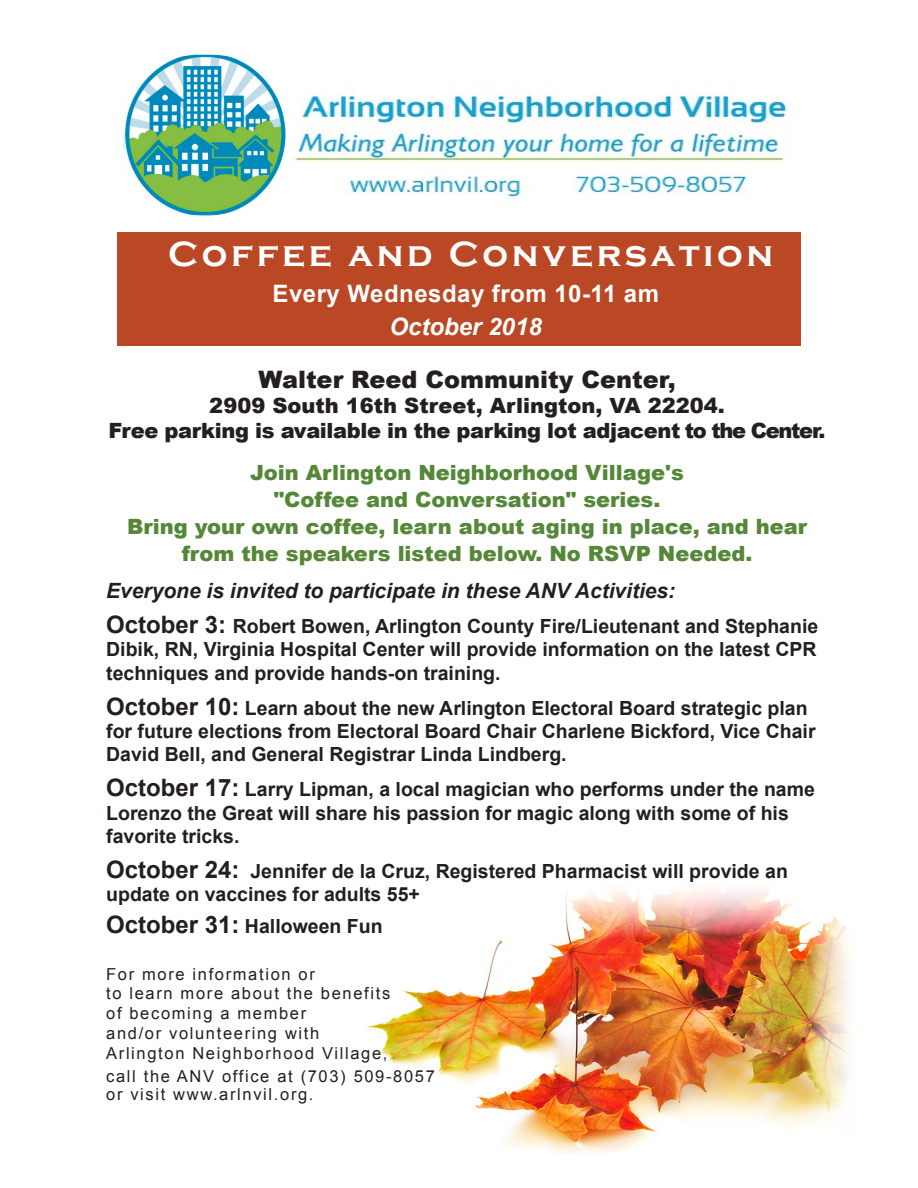
<style>
.page{position:relative;width:918px;height:1188px;background:#fff}
.page>*{position:absolute;margin:0;border:0;box-sizing:border-box;transform-origin:0 0}
.t1{font:700 36px "Copperplate Gothic";letter-spacing:.1em;color:#fff}
.t2{font:900 24px "Arial";color:#231f20}
.t3{font:700 24px "Arial";letter-spacing:.02em;color:#fff}
.t4{font:italic 700 24px "Arial";color:#fff}
.t5{font:900 21px/27px "Arial";color:#558738;text-align:center}
.t6{font:900 21px "Arial";letter-spacing:-.02em;color:#231f20}
.t7{font:italic 700 21px "Arial";color:#231f20}
.t8{font:900 21px "Arial";color:#231f20}
.t9{font:700 19.5px/23.4px "Arial";color:#231f20}
.t10{font:16.5px "Arial";letter-spacing:.1em;color:#231f20}
.s1{font-size:24px}
</style>
<div class="page">
<img style="left:366px;top:890px;width:484px;height:263px">
<div style="left:117px;top:232px;width:684px;height:114px;background:#ba4825"></div>
<img style="left:294px;top:83px;width:498px;height:115px">
<img style="left:124px;top:55px;width:162px;height:161px">
<p class="t1" style="left:168px;top:234px;width:607px">Coffee and Conversation</p>
<p class="t3" style="left:273px;top:277px;width:388px">Every Wednesday from 10-11 am</p>
<p class="t4" style="left:390px;top:311px;width:154px">October 2018</p>
<p class="t2" style="left:258px;top:366px;width:419px">Walter Reed Community Center,</p>
<p class="t8" style="left:209px;top:394px;width:517px">2909 South 16th Street, Arlington, VA 22204.</p>
<p class="t6" style="left:109px;top:419px;width:718px">Free parking is available in the parking lot adjacent to the Center.</p>
<p class="t5" style="left:250px;top:459px;width:435px">Join Arlington Neighborhood Village's</p>
<p class="t5" style="left:274px;top:486px;width:388px">"Coffee and Conversation" series.</p>
<p class="t5" style="left:127px;top:513px;width:682px">Bring your own coffee, learn about aging in place, and hear from the speakers listed below. No RSVP Needed.</p>
<p class="t7" style="left:106px;top:577px;width:571px">Everyone is invited to participate in these ANV Activities:</p>
<p class="t9" style="left:106px;top:615px;width:714px;text-align:justify"><span class="s1">October 3:</span> Robert Bowen, Arlington County Fire/Lieutenant and Stephanie Dibik, RN, Virginia Hospital Center will provide information on the latest CPR techniques and provide hands-on training.</p>
<p class="t9" style="left:106px;top:697px;width:711px"><span class="s1">October 10:</span> Learn about the new Arlington Electoral Board strategic plan for future elections from Electoral Board Chair Charlene Bickford, Vice Chair<br>David Bell, and General Registrar Linda Lindberg.</p>
<p class="t9" style="left:106px;top:778px;width:710px"><span class="s1">October 17:</span> Larry Lipman, a local magician who performs under the name<br>Lorenzo the Great will share his passion for magic along with some of his favorite tricks.</p>
<p class="t9" style="left:106px;top:860px;width:683px"><span class="s1">October 24:</span> Jennifer de la Cruz, Registered Pharmacist will provide an update on vaccines for adults 55+</p>
<p class="t9" style="left:106px;top:915px;width:278px"><span class="s1">October 31:</span> Halloween Fun</p>
<p class="t10" style="left:106px;top:963px;width:210px">For more information or</p>
<p class="t10" style="left:106px;top:983px;width:286px">to learn more about the benefits</p>
<p class="t10" style="left:106px;top:1003px;width:202px">of becoming a member</p>
<p class="t10" style="left:106px;top:1022px;width:215px">and/or volunteering with</p>
<p class="t10" style="left:106px;top:1042px;width:283px">Arlington Neighborhood Village,</p>
<p class="t10" style="left:106px;top:1065px;width:330px">call the ANV office at (703) 509-8057</p>
<p class="t10" style="left:106px;top:1084px;width:209px">or visit www.arlnvil.org.</p>
</div>
